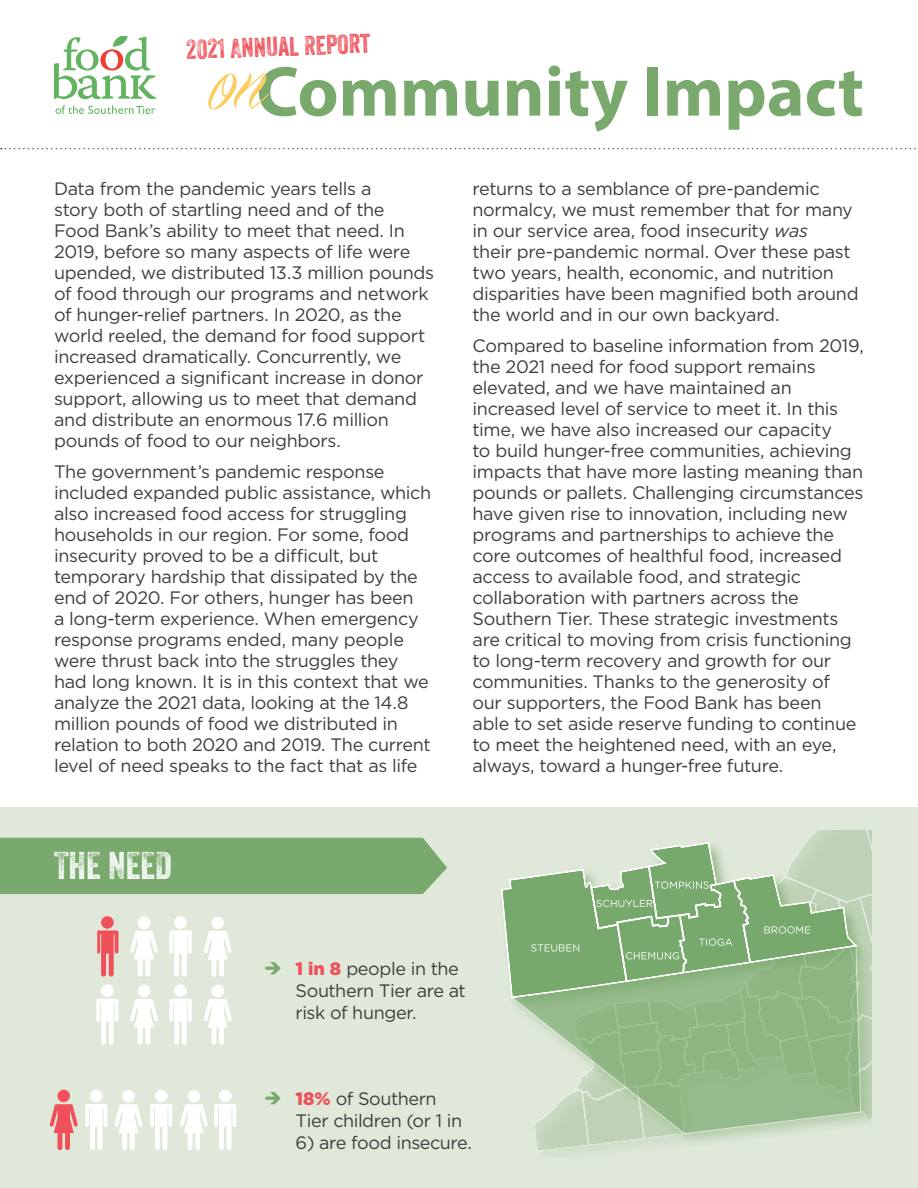
<style>
.page{position:relative;width:918px;height:1188px;background:#fff}
.page>*{position:absolute;margin:0;border:0;box-sizing:border-box;transform-origin:0 0}
.t1{font:120px "Mardian Demo";color:#fccc5e}
.t2{font:700 71.25px "Myriad Pro";color:#79a96c}
.t3{font:37.5px "Veneer W01 Three";color:#fff}
.t4{font:26.25px "Veneer W01 Three";color:#ef5059}
.t5{font:18px/21px "Gotham";letter-spacing:-.02em;color:#3e3e3f}
.s1{font-style:italic}
.s2{font-weight:900;color:#ef5059}
</style>
<div class="page">
<div style="left:0;top:808px;width:918px;height:380px;background:#e0e8da"></div>
<svg style="left:54px;top:36px;width:102px;height:78px"></svg>
<div style="left:0;top:838px;width:447px;height:56px;background:#79a96c"></div>
<svg style="left:1px;top:148px;width:915px;height:1px"></svg>
<svg style="left:266px;top:962px;width:15px;height:12px"></svg>
<svg style="left:266px;top:1092px;width:15px;height:12px"></svg>
<div style="left:101px;top:916px;width:13px;height:13px;background:#ef5059;border-radius:6px"></div>
<svg style="left:97px;top:930px;width:22px;height:47px"></svg>
<div style="left:174px;top:916px;width:13px;height:13px;background:#fff;border-radius:6px"></div>
<svg style="left:169px;top:930px;width:23px;height:47px"></svg>
<div style="left:101px;top:984px;width:13px;height:13px;background:#fff;border-radius:50%"></div>
<svg style="left:96px;top:999px;width:23px;height:46px"></svg>
<div style="left:174px;top:984px;width:13px;height:13px;background:#fff;border-radius:50%"></div>
<svg style="left:169px;top:999px;width:23px;height:46px"></svg>
<div style="left:188px;top:1090px;width:12px;height:12px;background:#fff;border-radius:6px"></div>
<svg style="left:180px;top:1104px;width:28px;height:46px"></svg>
<div style="left:57px;top:1090px;width:13px;height:12px;background:#ef5059;border-radius:50%"></div>
<svg style="left:50px;top:1104px;width:28px;height:46px"></svg>
<div style="left:138px;top:917px;width:12px;height:12px;background:#fff;border-radius:50%"></div>
<svg style="left:130px;top:931px;width:28px;height:46px"></svg>
<div style="left:138px;top:985px;width:12px;height:12px;background:#fff;border-radius:50%"></div>
<svg style="left:130px;top:999px;width:28px;height:46px"></svg>
<div style="left:211px;top:917px;width:13px;height:12px;background:#fff;border-radius:50%"></div>
<svg style="left:204px;top:931px;width:28px;height:46px"></svg>
<div style="left:211px;top:985px;width:13px;height:12px;background:#fff;border-radius:50%"></div>
<svg style="left:204px;top:999px;width:28px;height:46px"></svg>
<div style="left:122px;top:1090px;width:13px;height:12px;background:#fff;border-radius:50%"></div>
<svg style="left:114px;top:1104px;width:29px;height:46px"></svg>
<div style="left:90px;top:1090px;width:13px;height:12px;background:#fff;border-radius:50%"></div>
<svg style="left:85px;top:1104px;width:22px;height:46px"></svg>
<div style="left:155px;top:1090px;width:12px;height:12px;background:#fff;border-radius:50%"></div>
<svg style="left:150px;top:1104px;width:22px;height:46px"></svg>
<div style="left:219px;top:1090px;width:13px;height:12px;background:#fff;border-radius:50%"></div>
<svg style="left:214px;top:1104px;width:22px;height:46px"></svg>
<svg style="left:501px;top:831px;width:371px;height:321px"></svg>
<p class="t4" style="left:186px;top:34px;width:186px;rotate:-2deg">2021 Annual Report</p>
<p class="t2" style="left:256px;top:45px;width:609px">Community Impact</p>
<p class="t1" style="left:210px;top:-2px;width:57px">on</p>
<p class="t5" style="left:54px;top:178px;width:382px">Data from the pandemic years tells a<br>story both of startling need and of the Food Bank’s ability to meet that need. In 2019, before so many aspects of life were upended, we distributed 13.3 million pounds of food through our programs and network of hunger-relief partners. In 2020, as the world reeled, the demand for food support increased dramatically. Concurrently, we experienced a significant increase in donor support, allowing us to meet that demand and distribute an enormous 17.6 million pounds of food to our neighbors.</p>
<p class="t5" style="left:54px;top:461px;width:379px">The government’s pandemic response included expanded public assistance, which also increased food access for struggling households in our region. For some, food insecurity proved to be a difficult, but temporary hardship that dissipated by the end of 2020. For others, hunger has been<br>a long-term experience. When emergency response programs ended, many people were thrust back into the struggles they had long known. It is in this context that we analyze the 2021 data, looking at the 14.8 million pounds of food we distributed in relation to both 2020 and 2019. The current level of need speaks to the fact that as life</p>
<p class="t3" style="left:54px;top:843px;width:119px">THE NEED</p>
<p class="t5" style="left:472px;top:178px;width:388px">returns to a semblance of pre-pandemic normalcy, we must remember that for many in our service area, food insecurity <span class="s1">was<br></span>their pre-pandemic normal. Over these past two years, health, economic, and nutrition disparities have been magnified both around the world and in our own backyard.</p>
<p class="t5" style="left:473px;top:335px;width:393px">Compared to baseline information from 2019, the 2021 need for food support remains elevated, and we have maintained an increased level of service to meet it. In this time, we have also increased our capacity<br>to build hunger-free communities, achieving impacts that have more lasting meaning than pounds or pallets. Challenging circumstances have given rise to innovation, including new programs and partnerships to achieve the core outcomes of healthful food, increased access to available food, and strategic collaboration with partners across the Southern Tier. These strategic investments are critical to moving from crisis functioning to long-term recovery and growth for our communities. Thanks to the generosity of our supporters, the Food Bank has been<br>able to set aside reserve funding to continue to meet the heightened need, with an eye, always, toward a hunger-free future.</p>
<p class="t5" style="left:296px;top:958px;width:172px;line-height:21.6px"><span class="s2">1 in 8</span> people in the<br>Southern Tier are at risk of hunger.</p>
<p class="t5" style="left:296px;top:1088px;width:168px;line-height:21.6px"><span class="s2">18%</span> of Southern<br>Tier children (or 1 in</p>
<p class="t5" style="left:296px;top:1131px;width:178px">6) are food insecure.</p>
</div>
